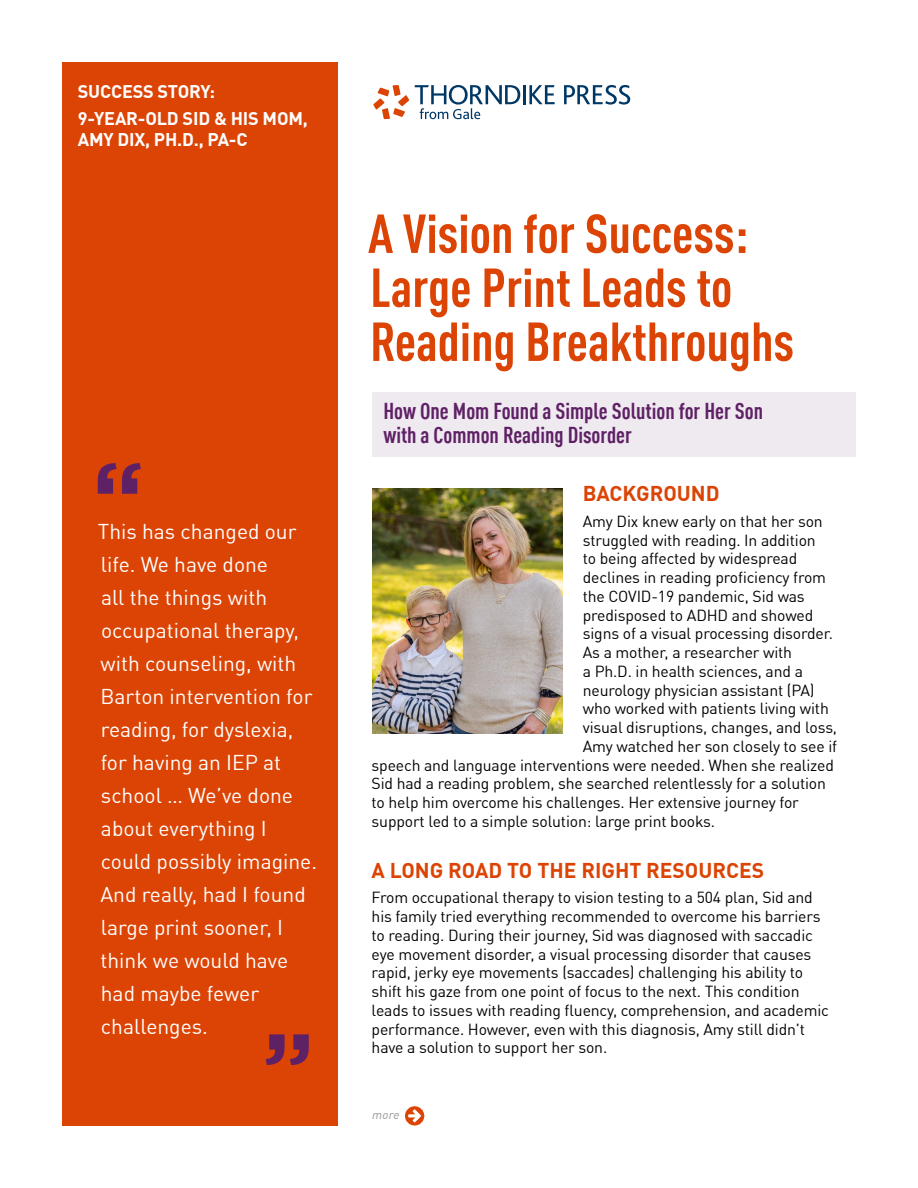
<style>
.page{position:relative;width:918px;height:1188px;background:#fff}
.page>*{position:absolute;margin:0;border:0;box-sizing:border-box;transform-origin:0 0}
.t1{font:700 condensed 54px/54px "DIN Offc";color:#dc4405}
.t2{font:700 condensed 22.5px/24px "DIN Offc";color:#5f2165}
.t3{font:21px/33px "DIN Offc";color:#fff}
.t4{font:700 21px "DIN Offc";color:#dc4405}
.t5{font:700 18px/27.8px "DIN Offc";letter-spacing:-.01em;color:#fff}
.t6{font:15.75px/18.8px "DIN Offc";letter-spacing:-.01em;color:#000}
.t7{font:italic 12px "DIN Offc";color:#939598}
</style>
<div class="page">
<div style="left:372px;top:392px;width:483px;height:65px;background:#efe9f0"></div>
<div style="left:62px;top:62px;width:276px;height:1064px;background:#dc4405"></div>
<svg style="left:98px;top:463px;width:43px;height:31px"></svg>
<svg style="left:266px;top:1034px;width:43px;height:31px"></svg>
<svg style="left:405px;top:1106px;width:19px;height:20px"></svg>
<svg style="left:373px;top:85px;width:36px;height:34px"></svg>
<svg style="left:415px;top:85px;width:105px;height:34px"></svg>
<hr style="left:523px;top:85px;width:3px;height:19px;background:#003865">
<svg style="left:529px;top:85px;width:26px;height:19px"></svg>
<svg style="left:564px;top:85px;width:66px;height:20px"></svg>
<img style="left:372px;top:489px;width:191px;height:245px">
<p class="t5" style="left:78px;top:77px;width:232px">SUCCESS STORY:<br>9-YEAR-OLD SID &amp; HIS MOM,</p>
<p class="t5" style="left:78px;top:126px;width:171px">AMY DIX, PH.D., PA-C</p>
<p class="t3" style="left:98px;top:515px;width:221px">This has changed our life. We have done<br>all the things with occupational therapy, with counseling, with<br>Barton intervention for reading, for dyslexia, for having an IEP at school … We’ve done about everything I could possibly imagine.<br>And really, had I found large print sooner, I think we would have had maybe fewer challenges.</p>
<h1 class="t1" style="left:368px;top:206px;width:428px">A Vision for Success:<br>Large Print Leads to<br>Reading Breakthroughs</h1>
<h2 class="t2" style="left:383px;top:399px;width:381px">How One Mom Found a Simple Solution for Her Son with a Common Reading Disorder</h2>
<h3 class="t4" style="left:583px;top:480px;width:138px">BACKGROUND</h3>
<p class="t6" style="left:583px;top:512px;width:242px">Amy Dix knew early on that her son</p>
<p class="t6" style="left:583px;top:531px;width:234px">struggled with reading. In addition</p>
<p class="t6" style="left:583px;top:549px;width:216px">to being affected by widespread</p>
<p class="t6" style="left:583px;top:568px;width:245px">declines in reading proficiency from</p>
<p class="t6" style="left:583px;top:587px;width:223px">the COVID-19 pandemic, Sid was</p>
<p class="t6" style="left:583px;top:606px;width:232px">predisposed to ADHD and showed</p>
<p class="t6" style="left:583px;top:624px;width:252px">signs of a visual processing disorder.</p>
<p class="t6" style="left:583px;top:643px;width:211px">As a mother, a researcher with</p>
<p class="t6" style="left:583px;top:662px;width:222px">a Ph.D. in health sciences, and a</p>
<p class="t6" style="left:583px;top:681px;width:233px">neurology physician assistant (PA)</p>
<p class="t6" style="left:583px;top:699px;width:248px">who worked with patients living with</p>
<p class="t6" style="left:583px;top:718px;width:256px">visual disruptions, changes, and loss,</p>
<p class="t6" style="left:583px;top:737px;width:256px">Amy watched her son closely to see if</p>
<p class="t6" style="left:372px;top:756px;width:464px">speech and language interventions were needed. When she realized</p>
<p class="t6" style="left:372px;top:774px;width:456px">Sid had a reading problem, she searched relentlessly for a solution</p>
<p class="t6" style="left:372px;top:793px;width:429px">to help him overcome his challenges. Her extensive journey for</p>
<p class="t6" style="left:372px;top:812px;width:345px">support led to a simple solution: large print books.</p>
<h3 class="t4" style="left:372px;top:857px;width:394px">A LONG ROAD TO THE RIGHT RESOURCES</h3>
<p class="t6" style="left:372px;top:888px;width:459px">From occupational therapy to vision testing to a 504 plan, Sid and his family tried everything recommended to overcome his barriers to reading. During their journey, Sid was diagnosed with saccadic eye movement disorder, a visual processing disorder that causes rapid, jerky eye movements (saccades) challenging his ability to shift his gaze from one point of focus to the next. This condition leads to issues with reading fluency, comprehension, and academic performance. However, even with this diagnosis, Amy still didn’t have a solution to support her son.</p>
<p class="t7" style="left:372px;top:1107px;width:29px">more</p>
</div>
